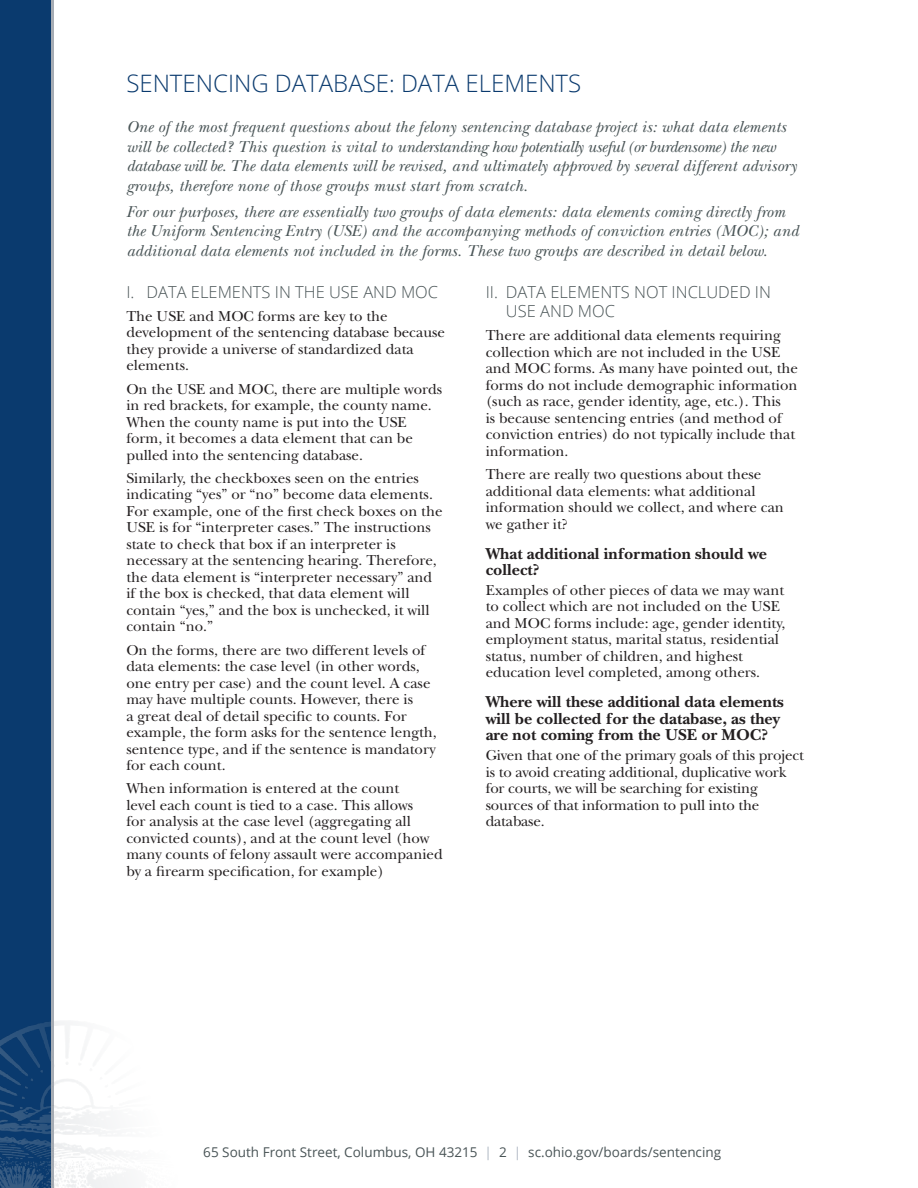
<style>
.page{position:relative;width:918px;height:1188px;background:#fff}
.page>*{position:absolute;margin:0;border:0;box-sizing:border-box;transform-origin:0 0}
.t1{font:300 24px "Open Sans";color:#0a3a6e}
.Itl__Intro{font:italic 16.5px/19.5px "New Baskerville Std";letter-spacing:.01em;color:#495456}
.Header{font:700 16.5px/16.5px "New Baskerville Std";color:#231f20}
.t2{font:300 16.5px/19.5px "Open Sans";color:#495456}
.Body{font:15px/16.5px "New Baskerville Std";color:#231f20}
.t3{font:13.5px "Open Sans";color:#495456}
.s1{color:#afb7c3}
</style>
<div class="page">
<div style="left:0;top:0;width:51px;height:1188px;background:#0a3a6e"></div>
<hr style="left:51px;top:0;width:3px;height:1188px;background:#a6acb4">
<img style="left:0;top:1021px;width:126px;height:167px">
<p class="t1" style="left:126px;top:67px;width:456px">SENTENCING DATABASE: DATA ELEMENTS</p>
<p class="Itl__Intro" style="left:126px;top:117px;width:672px">One of the most frequent questions about the felony sentencing database project is: what data elements will be collected? This question is vital to understanding how potentially useful (or burdensome) the new database will be. The data elements will be revised, and ultimately approved by several different advisory groups, therefore none of those groups must start from scratch.</p>
<p class="Itl__Intro" style="left:126px;top:202px;width:674px">For our purposes, there are essentially two groups of data elements: data elements coming directly from the Uniform Sentencing Entry (USE) and the accompanying methods of conviction entries (MOC); and additional data elements not included in the forms. These two groups are described in detail below.</p>
<p class="t2" style="left:126px;top:281px;width:313px">I. DATA ELEMENTS IN THE USE AND MOC</p>
<p class="Body" style="left:126px;top:308px;width:320px">The USE and MOC forms are key to the development of the sentencing database because they provide a universe of standardized data elements.</p>
<p class="Body" style="left:126px;top:381px;width:317px">On the USE and MOC, there are multiple words in red brackets, for example, the county name.<br>When the county name is put into the USE form, it becomes a data element that can be pulled into the sentencing database.</p>
<p class="Body" style="left:126px;top:470px;width:318px">Similarly, the checkboxes seen on the entries indicating “yes” or “no” become data elements.<br>For example, one of the first check boxes on the USE is for “interpreter cases.” The instructions state to check that box if an interpreter is necessary at the sentencing hearing. Therefore, the data element is “interpreter necessary” and if the box is checked, that data element will contain “yes,” and the box is unchecked, it will contain “no.”</p>
<p class="Body" style="left:126px;top:642px;width:312px">On the forms, there are two different levels of data elements: the case level (in other words, one entry per case) and the count level. A case may have multiple counts. However, there is<br>a great deal of detail specific to counts. For example, the form asks for the sentence length, sentence type, and if the sentence is mandatory for each count.</p>
<p class="Body" style="left:126px;top:780px;width:318px">When information is entered at the count<br>level each count is tied to a case. This allows<br>for analysis at the case level (aggregating all convicted counts), and at the count level (how many counts of felony assault were accompanied by a firearm specification, for example)</p>
<p class="t2" style="left:506px;top:281px;width:267px;text-indent:-20px">II. DATA ELEMENTS NOT INCLUDED IN<br>USE AND MOC</p>
<p class="Body" style="left:486px;top:327px;width:314px">There are additional data elements requiring collection which are not included in the USE and MOC forms. As many have pointed out, the forms do not include demographic information (such as race, gender identity, age, etc.). This<br>is because sentencing entries (and method of conviction entries) do not typically include that information.</p>
<p class="Body" style="left:486px;top:466px;width:300px">There are really two questions about these additional data elements: what additional information should we collect, and where can we gather it?</p>
<p class="Header" style="left:486px;top:545px;width:283px">What additional information should we collect?</p>
<p class="Body" style="left:486px;top:582px;width:301px">Examples of other pieces of data we may want to collect which are not included on the USE and MOC forms include: age, gender identity, employment status, marital status, residential status, number of children, and highest education level completed, among others.</p>
<p class="Header" style="left:486px;top:694px;width:300px">Where will these additional data elements will be collected for the database, as they are not coming from the USE or MOC?</p>
<p class="Body" style="left:486px;top:747px;width:320px">Given that one of the primary goals of this project is to avoid creating additional, duplicative work for courts, we will be searching for existing sources of that information to pull into the database.</p>
<p class="t3" style="left:203px;top:1142px;width:519px">65 South Front Street, Columbus, OH 43215 <span class="s1">|</span> 2 <span class="s1">|</span> sc.ohio.gov/boards/sentencing</p>
</div>
